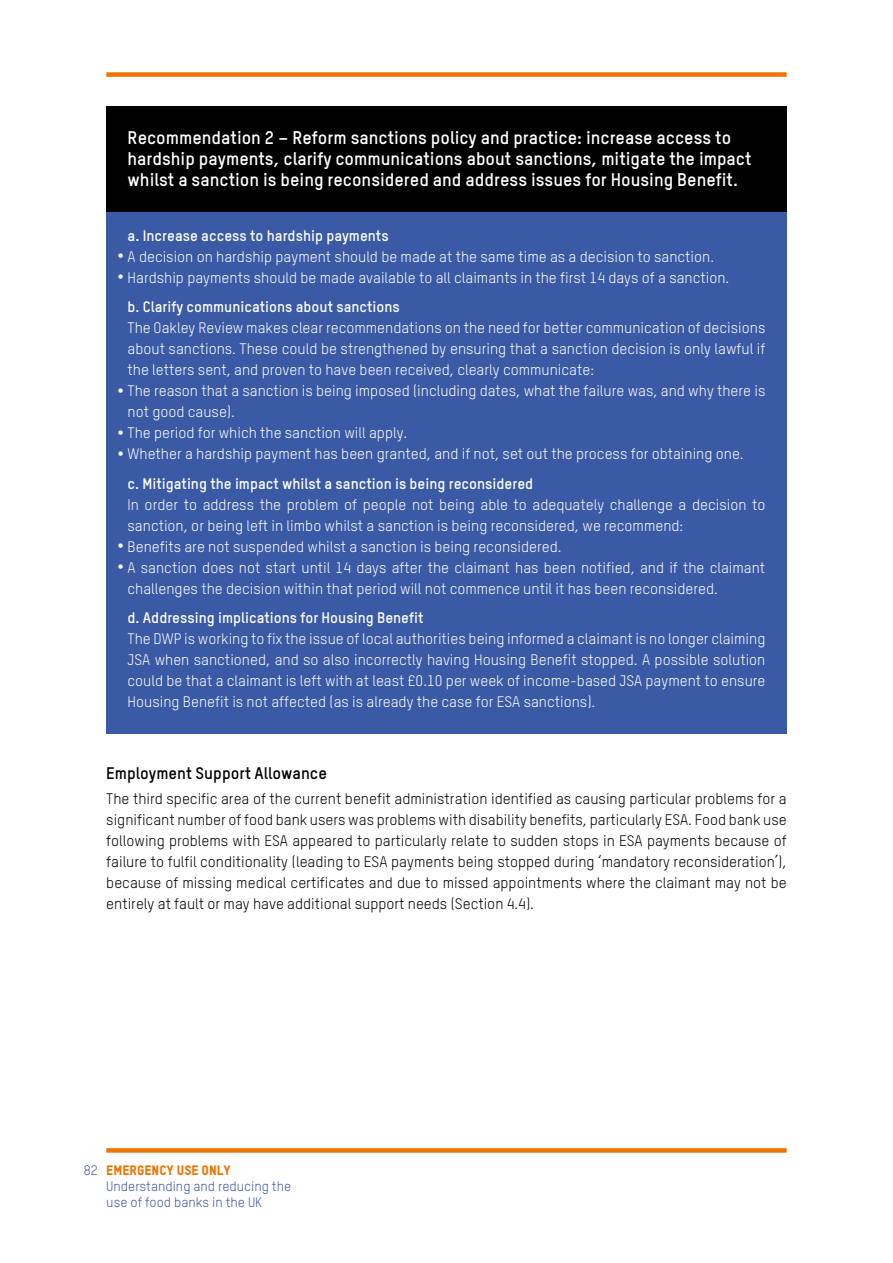
<style>
.page{position:relative;width:893px;height:1263px;background:#fff}
.page>*{position:absolute;margin:0;border:0;box-sizing:border-box;transform-origin:0 0}
.t1{font:700 18px/21px "Oxfam TSTARPRO";color:#fff}
.t2{font:700 16.5px "Oxfam TSTARPRO";color:#000}
.t3{font:15px/21px "Oxfam TSTARPRO";color:#fff}
.t4{font:15px/21px "Oxfam TSTARPRO";color:#000;text-align:justify}
.t5{font:700 15px "Oxfam TSTARPRO";color:#fff}
.t6{font:13.5px/16.2px "Oxfam TSTARPRO";color:#3b5aa5}
.t7{font:13.5px "Oxfam TSTARPRO Headline";color:#ee7402}
.s1{font-size:21px}
.s2{font-weight:700}
</style>
<div class="page">
<div style="left:106px;top:106px;width:681px;height:107px;background:#000"></div>
<div style="left:106px;top:213px;width:681px;height:521px;background:#3b5aa5"></div>
<div style="left:106px;top:72px;width:681px;height:5px;background:#ee7402"></div>
<div style="left:106px;top:1148px;width:681px;height:5px;background:#ee7402"></div>
<p class="t1" style="left:128px;top:126px;width:626px">Recommendation 2 – Reform sanctions policy and practice: increase access to hardship payments, clarify communications about sanctions, mitigate the impact whilst a sanction is being reconsidered and address issues for Housing Benefit.</p>
<p class="t5" style="left:128px;top:226px;width:263px">a. Increase access to hardship payments</p>
<p class="t3" style="left:117px;top:246px;width:599px"><span class="s1">•</span> A decision on hardship payment should be made at the same time as a decision to sanction.</p>
<p class="t3" style="left:128px;top:262px;width:603px;line-height:29.5px;text-indent:-11px"><span class="s1">•</span> Hardship payments should be made available to all claimants in the first 14 days of a sanction. <span class="s2">b. Clarify communications about sanctions</span></p>
<p class="t3" style="left:128px;top:317px;width:639px;text-align:justify">The Oakley Review makes clear recommendations on the need for better communication of decisions about sanctions. These could be strengthened by ensuring that a sanction decision is only lawful if the letters sent, and proven to have been received, clearly communicate:</p>
<p class="t3" style="left:128px;top:380px;width:639px;text-indent:-11px"><span class="s1">•</span> The reason that a sanction is being imposed (including dates, what the failure was, and why there is not good cause).</p>
<p class="t3" style="left:117px;top:422px;width:292px"><span class="s1">•</span> The period for which the sanction will apply.</p>
<p class="t3" style="left:128px;top:439px;width:618px;line-height:29.5px;text-indent:-11px"><span class="s1">•</span> Whether a hardship payment has been granted, and if not, set out the process for obtaining one. <span class="s2">c. Mitigating the impact whilst a sanction is being reconsidered</span></p>
<p class="t3" style="left:128px;top:494px;width:639px">In order to address the problem of people not being able to adequately challenge a decision to sanction, or being left in limbo whilst a sanction is being reconsidered, we recommend:</p>
<p class="t3" style="left:117px;top:536px;width:446px"><span class="s1">•</span> Benefits are not suspended whilst a sanction is being reconsidered.</p>
<p class="t3" style="left:128px;top:557px;width:639px;text-indent:-11px"><span class="s1">•</span> A sanction does not start until 14 days after the claimant has been notified, and if the claimant challenges the decision within that period will not commence until it has been reconsidered.</p>
<p class="t5" style="left:128px;top:608px;width:297px">d. Addressing implications for Housing Benefit</p>
<p class="t3" style="left:128px;top:628px;width:639px;text-align:justify">The DWP is working to fix the issue of local authorities being informed a claimant is no longer claiming JSA when sanctioned, and so also incorrectly having Housing Benefit stopped. A possible solution could be that a claimant is left with at least £0.10 per week of income-based JSA payment to ensure Housing Benefit is not affected (as is already the case for ESA sanctions).</p>
<p class="t2" style="left:106px;top:763px;width:222px">Employment Support Allowance</p>
<p class="t4" style="left:106px;top:788px;width:682px">The third specific area of the current benefit administration identified as causing particular problems for a significant number of food bank users was problems with disability benefits, particularly ESA. Food bank use following problems with ESA appeared to particularly relate to sudden stops in ESA payments because of failure to fulfil conditionality (leading to ESA payments being stopped during ‘mandatory reconsideration’), because of missing medical certificates and due to missed appointments where the claimant may not be entirely at fault or may have additional support needs (Section 4.4).</p>
<p class="t6" style="left:84px;top:1161px;width:15px">82</p>
<p class="t7" style="left:106px;top:1161px;width:126px">EMERGENCY USE ONLY</p>
<p class="t6" style="left:106px;top:1178px;width:186px">Understanding and reducing the use of food banks in the UK</p>
</div>
